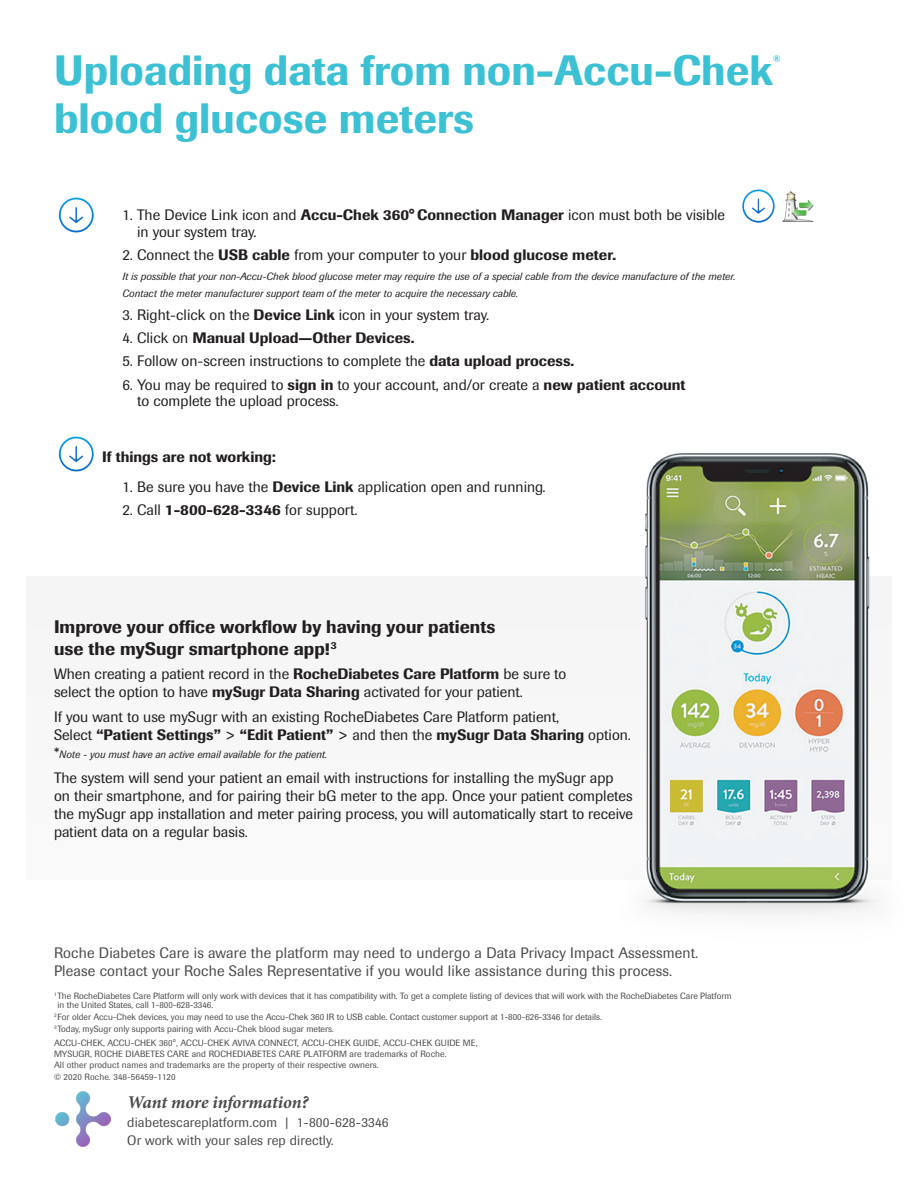
<style>
.page{position:relative;width:918px;height:1188px;background:#fff}
.page>*{position:absolute;margin:0;border:0;box-sizing:border-box;transform-origin:0 0}
.t1{font:500 42px "Imago Pro";color:#3cc1d4}
.t2{font:500 18px/21.6px "Imago Pro";color:#231f20}
.t3{font:italic 700 18px "Minion Pro";letter-spacing:-.005em;color:#4b4c4d}
.t4{font:15px/18px "Imago Pro";color:#231f20}
.t5{font:15px/18px "Imago Pro";letter-spacing:.01em;color:#4b4c4d}
.t6{font:500 15px "Imago Pro";color:#231f20}
.t7{font:13.5px "Imago Pro";letter-spacing:.01em;color:#4b4c4d}
.t8{font:italic 10.5px "Imago Pro";color:#231f20}
.t9{font:500 9.6px "Imago Pro";color:#3cc1d4}
.t10{font:9px/10.8px "Imago Pro";color:#4b4c4d}
.s1{font-weight:500}
.s2{font-weight:400}
.s3{font-style:normal;font-size:15px}
</style>
<div class="page">
<div style="left:26px;top:577px;width:866px;height:302px;background:#f7f7f8"></div>
<img style="left:643px;top:453px;width:237px;height:462px">
<img style="left:58px;top:197px;width:36px;height:36px">
<img style="left:58px;top:436px;width:36px;height:36px">
<img style="left:782px;top:191px;width:32px;height:31px">
<img style="left:742px;top:189px;width:33px;height:34px">
<img style="left:55px;top:1091px;width:55px;height:56px">
<p class="t1" style="left:54px;top:44px;width:721px">Uploading data from non-Accu-Chek</p>
<p class="t9" style="left:773px;top:52px;width:9px">®</p>
<p class="t1" style="left:54px;top:91px;width:422px">blood glucose meters</p>
<p class="t4" style="left:137px;top:207px;width:589px;line-height:16.5px;text-indent:-15px">1. The Device Link icon and <span class="s1">Accu-Chek 360° Connection Manager</span> icon must both be visible in your system tray.</p>
<p class="t4" style="left:122px;top:246px;width:495px">2. Connect the <span class="s1">USB cable</span> from your computer to your <span class="s1">blood glucose meter.</span></p>
<p class="t8" style="left:122px;top:270px;width:615px">It is possible that your non-Accu-Chek blood glucose meter may require the use of a special cable from the device manufacture of the meter.</p>
<p class="t8" style="left:122px;top:286px;width:397px">Contact the meter manufacturer support team of the meter to acquire the necessary cable.</p>
<p class="t4" style="left:122px;top:306px;width:368px">3. Right-click on the <span class="s1">Device Link</span> icon in your system tray.</p>
<p class="t6" style="left:122px;top:328px;width:293px"><span class="s2">4. Click on</span> Manual Upload—Other Devices.</p>
<p class="t4" style="left:122px;top:352px;width:453px">5. Follow on-screen instructions to complete the <span class="s1">data upload process.</span></p>
<p class="t4" style="left:137px;top:376px;width:550px;line-height:16.5px;text-indent:-15px">6. You may be required to <span class="s1">sign in</span> to your account, and/or create a <span class="s1">new patient account </span>to complete the upload process.</p>
<p class="t6" style="left:102px;top:447px;width:175px">If things are not working:</p>
<p class="t4" style="left:122px;top:477px;width:425px">1. Be sure you have the <span class="s1">Device Link</span> application open and running.</p>
<p class="t4" style="left:122px;top:501px;width:237px">2. Call <span class="s1">1-800-628-3346</span> for support.</p>
<p class="t2" style="left:54px;top:616px;width:443px">Improve your office workflow by having your patients use the mySugr smartphone app!<sup>3</sup></p>
<p class="t4" style="left:54px;top:665px;width:514px">When creating a patient record in the <span class="s1">RocheDiabetes Care Platform</span> be sure to select the option to have <span class="s1">mySugr Data Sharing</span> activated for your patient.</p>
<p class="t4" style="left:54px;top:708px;width:579px">If you want to use mySugr with an existing RocheDiabetes Care Platform patient,<br>Select <span class="s1">“Patient Settings”</span> &gt; <span class="s1">“Edit Patient”</span> &gt; and then the <span class="s1">mySugr Data Sharing</span> option.</p>
<p class="t8" style="left:54px;top:748px;width:275px"><span class="s3">*</span>Note - you must have an active email available for the patient.</p>
<p class="t4" style="left:54px;top:769px;width:580px">The system will send your patient an email with instructions for installing the mySugr app on their smartphone, and for pairing their bG meter to the app. Once your patient completes the mySugr app installation and meter pairing process, you will automatically start to receive patient data on a regular basis.</p>
<p class="t5" style="left:54px;top:944px;width:646px">Roche Diabetes Care is aware the platform may need to undergo a Data Privacy Impact Assessment.<br>Please contact your Roche Sales Representative if you would like assistance during this process.</p>
<p class="t10" style="left:58px;top:991px;width:676px;line-height:9px;text-indent:-4px"><sup>1</sup> The RocheDiabetes Care Platform will only work with devices that it has compatibility with. To get a complete listing of devices that will work with the RocheDiabetes Care Platform in the United States, call 1-800-628-3346.</p>
<p class="t10" style="left:54px;top:1011px;width:549px"><sup>2</sup> For older Accu-Chek devices, you may need to use the Accu-Chek 360 IR to USB cable. Contact customer support at 1-800-626-3346 for details.</p>
<p class="t10" style="left:54px;top:1023px;width:281px"><sup>3</sup> Today, mySugr only supports pairing with Accu-Chek blood sugar meters.</p>
<p class="t10" style="left:54px;top:1037px;width:425px">ACCU-CHEK, ACCU-CHEK 360°, ACCU-CHEK AVIVA CONNECT, ACCU-CHEK GUIDE, ACCU-CHEK GUIDE ME,<br>MYSUGR, ROCHE DIABETES CARE and ROCHEDIABETES CARE PLATFORM are trademarks of Roche.<br>All other product names and trademarks are the property of their respective owners.</p>
<p class="t10" style="left:54px;top:1071px;width:123px">© 2020 Roche. 348-56459-1120</p>
<p class="t3" style="left:127px;top:1090px;width:183px">Want more information?</p>
<p class="t7" style="left:127px;top:1114px;width:263px">diabetescareplatform.com | 1-800-628-3346</p>
<p class="t7" style="left:127px;top:1131px;width:208px">Or work with your sales rep directly.</p>
</div>
